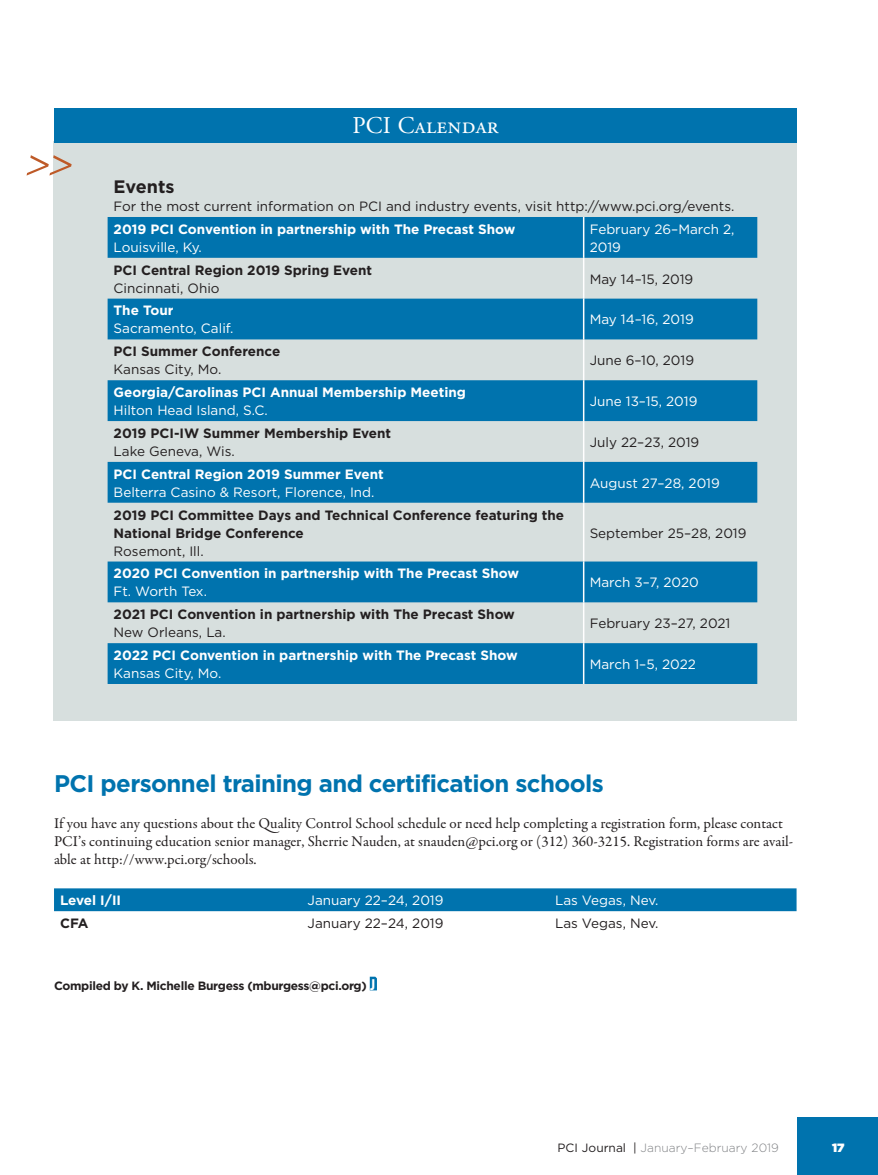
<style>
.page{position:relative;width:878px;height:1175px;background:#fff}
.page>*{position:absolute;margin:0;border:0;box-sizing:border-box;transform-origin:0 0}
.Blue_head_from_PCIHQ{font:700 24px "Gotham";letter-spacing:-.025em;color:#0073ae}
.Head_in_blue_box{font:24px "Adobe Garamond Pro";letter-spacing:.01em;color:#fff}
.Table-Head{font:700 18px "Gotham";color:#231f20}
.Article_Body{font:700 condensed 16.05px "Myriad Pro";color:#fff}
.Body{font:15px/18px "Garamond Premr Pro";color:#231f20}
.Table-Text{font:13.5px "Gotham";color:#231f20}
.Table-Bold-reverse{font:700 13.5px "Gotham";color:#fff}
.Table-Text-reverse{font:13.5px/18px "Gotham";color:#fff}
.Table-Bold{font:700 13.5px/18px "Gotham";color:#231f20}
.Compiled_by{font:700 12px "Gotham";letter-spacing:-.025em;color:#231f20}
.t1{font:300 12px "Gotham";color:#808285}
.t2{font:900 12px "Gotham";color:#fff}
.s1{font-weight:400;color:#231f20}
</style>
<div class="page">
<div style="left:796px;top:1117px;width:82px;height:57px;background:#0073ae"></div>
<div style="left:54px;top:888px;width:742px;height:23px;background:#0073ae"></div>
<svg style="left:370px;top:976px;width:7px;height:14px"></svg>
<div style="left:54px;top:141px;width:742px;height:579px;background:#d7dfde"></div>
<svg style="left:108px;top:217px;width:649px;height:467px;fill:#0073ae"></svg>
<hr style="left:583px;top:217px;width:1px;height:41px;background:#fff">
<hr style="left:583px;top:258px;width:1px;height:40px;background:#fff">
<hr style="left:583px;top:298px;width:1px;height:41px;background:#fff">
<hr style="left:583px;top:339px;width:1px;height:41px;background:#fff">
<hr style="left:583px;top:380px;width:1px;height:41px;background:#fff">
<hr style="left:583px;top:421px;width:1px;height:41px;background:#fff">
<hr style="left:583px;top:462px;width:1px;height:40px;background:#fff">
<hr style="left:583px;top:502px;width:1px;height:59px;background:#fff">
<hr style="left:583px;top:561px;width:1px;height:41px;background:#fff">
<hr style="left:583px;top:602px;width:1px;height:41px;background:#fff">
<hr style="left:583px;top:643px;width:1px;height:41px;background:#fff">
<div style="left:54px;top:108px;width:742px;height:34px;background:#0073ae"></div>
<svg style="left:27px;top:155px;width:45px;height:21px"></svg>
<p class="Head_in_blue_box" style="left:352px;top:111px;width:148px">PCI Calendar</p>
<p class="Table-Head" style="left:114px;top:175px;width:62px">Events</p>
<p class="Table-Text" style="left:114px;top:197px;width:622px">For the most current information on PCI and industry events, visit http://www.pci.org/events.</p>
<p class="Table-Bold-reverse" style="left:114px;top:220px;width:403px">2019 PCI Convention in partnership with The Precast Show</p>
<p class="Table-Text-reverse" style="left:114px;top:238px;width:90px">Louisville, Ky.</p>
<p class="Table-Text-reverse" style="left:589px;top:220px;width:146px">February 26–March 2,<br>2019</p>
<p class="Table-Bold" style="left:114px;top:261px;width:260px">PCI Central Region 2019 Spring Event</p>
<p class="Table-Text" style="left:114px;top:279px;width:107px">Cincinnati, Ohio</p>
<p class="Table-Bold-reverse" style="left:114px;top:302px;width:61px">The Tour</p>
<p class="Table-Text-reverse" style="left:114px;top:319px;width:121px">Sacramento, Calif.</p>
<p class="Table-Bold" style="left:114px;top:342px;width:168px">PCI Summer Conference</p>
<p class="Table-Text" style="left:114px;top:361px;width:109px">Kansas City, Mo.</p>
<p class="Table-Bold-reverse" style="left:114px;top:383px;width:354px">Georgia/Carolinas PCI Annual Membership Meeting</p>
<p class="Table-Text-reverse" style="left:114px;top:401px;width:156px">Hilton Head Island, S.C.</p>
<p class="Table-Bold" style="left:114px;top:424px;width:279px">2019 PCI-IW Summer Membership Event</p>
<p class="Table-Text" style="left:114px;top:442px;width:123px">Lake Geneva, Wis.</p>
<p class="Table-Bold-reverse" style="left:114px;top:465px;width:272px">PCI Central Region 2019 Summer Event</p>
<p class="Table-Text-reverse" style="left:114px;top:482px;width:262px">Belterra Casino &amp; Resort, Florence, Ind.</p>
<p class="Table-Bold" style="left:114px;top:505px;width:452px">2019 PCI Committee Days and Technical Conference featuring the<br>National Bridge Conference</p>
<p class="Table-Text" style="left:114px;top:542px;width:92px">Rosemont, Ill.</p>
<p class="Table-Bold-reverse" style="left:114px;top:564px;width:407px">2020 PCI Convention in partnership with The Precast Show</p>
<p class="Table-Text-reverse" style="left:114px;top:582px;width:95px">Ft. Worth Tex.</p>
<p class="Table-Bold" style="left:114px;top:605px;width:403px">2021 PCI Convention in partnership with The Precast Show</p>
<p class="Table-Text" style="left:114px;top:623px;width:114px">New Orleans, La.</p>
<p class="Table-Bold-reverse" style="left:114px;top:646px;width:405px">2022 PCI Convention in partnership with The Precast Show</p>
<p class="Table-Text-reverse" style="left:114px;top:664px;width:109px">Kansas City, Mo.</p>
<p class="Table-Text" style="left:589px;top:270px;width:105px">May 14–15, 2019</p>
<p class="Table-Text-reverse" style="left:589px;top:310px;width:106px">May 14–16, 2019</p>
<p class="Table-Text" style="left:589px;top:352px;width:106px">June 6–10, 2019</p>
<p class="Table-Text-reverse" style="left:589px;top:392px;width:109px">June 13–15, 2019</p>
<p class="Table-Text" style="left:589px;top:433px;width:111px">July 22–23, 2019</p>
<p class="Table-Text-reverse" style="left:589px;top:473px;width:132px">August 27–28, 2019</p>
<p class="Table-Text" style="left:589px;top:524px;width:158px">September 25–28, 2019</p>
<p class="Table-Text-reverse" style="left:589px;top:573px;width:111px">March 3–7, 2020</p>
<p class="Table-Text" style="left:589px;top:614px;width:142px">February 23–27, 2021</p>
<p class="Table-Text-reverse" style="left:589px;top:655px;width:108px">March 1–5, 2022</p>
<p class="Blue_head_from_PCIHQ" style="left:54px;top:768px;width:551px">PCI personnel training and certification schools</p>
<p class="Body" style="left:54px;top:815px;width:740px">If you have any questions about the Quality Control School schedule or need help completing a registration form, please contact<br>PCI’s continuing education senior manager, Sherrie Nauden, at snauden@pci.org or (312) 360-3215. Registration forms are avail&shy;able at http://www.pci.org/schools.</p>
<p class="Table-Bold-reverse" style="left:60px;top:891px;width:63px">Level I/II</p>
<p class="Table-Text-reverse" style="left:307px;top:891px;width:137px">January 22–24, 2019</p>
<p class="Table-Text-reverse" style="left:555px;top:891px;width:105px">Las Vegas, Nev.</p>
<p class="Table-Bold" style="left:60px;top:914px;width:30px">CFA</p>
<p class="Table-Text" style="left:307px;top:914px;width:137px">January 22–24, 2019</p>
<p class="Table-Text" style="left:555px;top:914px;width:105px">Las Vegas, Nev.</p>
<p class="Compiled_by" style="left:54px;top:978px;width:314px">Compiled by K. Michelle Burgess (mburgess@pci.org)</p>
<p class="Article_Body" style="left:370px;top:975px;width:6px">J</p>
<p class="t1" style="left:557px;top:1140px;width:223px"><span class="s1">PCI Journal</span> <span class="s1">|</span> January–February 2019</p>
<p class="t2" style="left:832px;top:1139px;width:14px">17</p>
</div>
